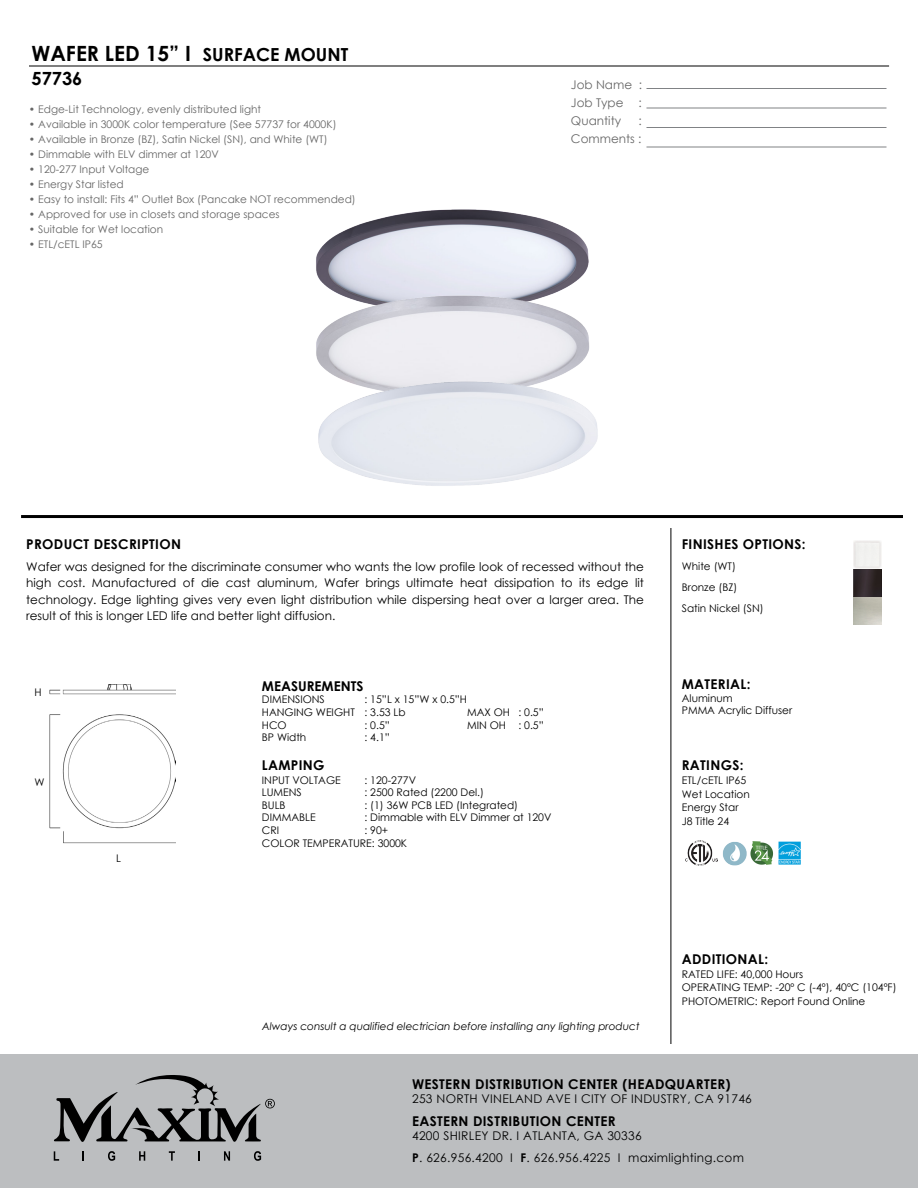
<style>
.page{position:relative;width:918px;height:1188px;background:#fff}
.page>*{position:absolute;margin:0;border:0;box-sizing:border-box;transform-origin:0 0}
.t1{font:700 21px "Century Gothic";color:#000}
.t2{font:700 18.15px "Century Gothic";color:#000}
.t3{font:700 13.5px "Century Gothic";letter-spacing:.025em;color:#000}
.t4{font:700 13.5px "Century Gothic";color:#000}
.t5{font:12px/16.5px "Century Gothic";letter-spacing:.025em;color:#000}
.t6{font:12px/18px "Century Gothic";color:#666;text-align:justify}
.t7{font:10.5px/13.5px "Century Gothic";color:#000}
.t8{font:10.5px "Century Gothic";color:#666}
.t9{font:italic 10.5px "Century Gothic";color:#000}
.s1{font-size:18px}
.s2{font-weight:700}
</style>
<div class="page">
<img style="left:316px;top:209px;width:273px;height:52px">
<hr style="left:29px;top:66px;width:860px;height:1px;background:#000">
<img style="left:316px;top:261px;width:274px;height:93px">
<img style="left:316px;top:354px;width:282px;height:132px">
<div style="left:0;top:1054px;width:918px;height:134px;background:#bcbec0"></div>
<svg style="left:54px;top:1151px;width:5px;height:10px"></svg>
<svg style="left:108px;top:1151px;width:7px;height:10px"></svg>
<svg style="left:139px;top:1151px;width:6px;height:10px"></svg>
<svg style="left:169px;top:1151px;width:6px;height:10px"></svg>
<svg style="left:198px;top:1151px;width:2px;height:10px"></svg>
<svg style="left:224px;top:1151px;width:6px;height:10px"></svg>
<svg style="left:254px;top:1151px;width:7px;height:10px"></svg>
<svg style="left:54px;top:1075px;width:221px;height:67px"></svg>
<hr style="left:21px;top:515px;width:882px;height:3px;background:#000">
<hr style="left:671px;top:528px;width:1px;height:516px;background:#000">
<img style="left:49px;top:685px;width:127px;height:158px">
<hr style="left:647px;top:88px;width:240px;height:1px;background:#808285">
<hr style="left:647px;top:108px;width:240px;height:1px;background:#808285">
<hr style="left:647px;top:127px;width:240px;height:1px;background:#808285">
<hr style="left:647px;top:147px;width:240px;height:1px;background:#808285">
<img style="left:686px;top:841px;width:31px;height:24px">
<img style="left:779px;top:841px;width:22px;height:23px">
<img style="left:723px;top:842px;width:24px;height:24px">
<img style="left:853px;top:541px;width:28px;height:83px">
<img style="left:750px;top:841px;width:23px;height:24px">
<h1 class="t1" style="left:32px;top:38px;width:318px">WAFER LED 15” I <span class="s1">SURFACE MOUNT</span></h1>
<h2 class="t2" style="left:32px;top:65px;width:52px">57736</h2>
<p class="t8" style="left:29px;top:102px;width:234px">• Edge-Lit Technology, evenly distributed light</p>
<p class="t8" style="left:29px;top:117px;width:309px">• Available in 3000K color temperature (See 57737 for 4000K)</p>
<p class="t8" style="left:29px;top:132px;width:300px">• Available in Bronze (BZ), Satin Nickel (SN), and White (WT)</p>
<p class="t8" style="left:29px;top:147px;width:191px">• Dimmable with ELV dimmer at 120V</p>
<p class="t8" style="left:29px;top:162px;width:122px">• 120-277 Input Voltage</p>
<p class="t8" style="left:29px;top:177px;width:96px">• Energy Star listed</p>
<p class="t8" style="left:29px;top:192px;width:328px">• Easy to install: Fits 4” Outlet Box (Pancake NOT recommended)</p>
<p class="t8" style="left:29px;top:207px;width:252px">• Approved for use in closets and storage spaces</p>
<p class="t8" style="left:29px;top:222px;width:136px">• Suitable for Wet location</p>
<p class="t8" style="left:29px;top:237px;width:75px">• ETL/cETL IP65</p>
<p class="t6" style="left:571px;top:75px;width:73px">Job Name :<br>Job Type :<br>Quantity</p>
<p class="t6" style="left:571px;top:111px;width:72px;text-align:right">:<br>Comments :</p>
<p class="t3" style="left:26px;top:534px;width:156px">PRODUCT DESCRIPTION</p>
<p class="t5" style="left:26px;top:558px;width:619px;text-align:justify">Wafer was designed for the discriminate consumer who wants the low profile look of recessed without the high cost. Manufactured of die cast aluminum, Wafer brings ultimate heat dissipation to its edge lit technology. Edge lighting gives very even light distribution while dispersing heat over a larger area. The result of this is longer LED life and better light diffusion.</p>
<p class="t7" style="left:35px;top:686px;width:9px">H</p>
<p class="t7" style="left:35px;top:775px;width:12px">W</p>
<p class="t7" style="left:116px;top:851px;width:6px">L</p>
<p class="t4" style="left:262px;top:676px;width:103px">MEASUREMENTS</p>
<p class="t7" style="left:262px;top:693px;width:64px">DIMENSIONS</p>
<p class="t7" style="left:262px;top:693px;width:207px;line-height:12.6px;text-indent:103px">: 15”L x 15”W x 0.5”H<br>HANGING WEIGHT : 3.53 Lb</p>
<p class="t7" style="left:467px;top:705px;width:78px">MAX OH : 0.5”</p>
<p class="t7" style="left:262px;top:718px;width:26px">HCO</p>
<p class="t7" style="left:364px;top:718px;width:27px">: 0.5”</p>
<p class="t7" style="left:467px;top:718px;width:78px">MIN OH : 0.5”</p>
<p class="t7" style="left:262px;top:730px;width:46px">BP Width</p>
<p class="t7" style="left:364px;top:730px;width:27px">: 4.1”</p>
<p class="t3" style="left:262px;top:755px;width:64px">LAMPING</p>
<p class="t7" style="left:262px;top:773px;width:80px">INPUT VOLTAGE</p>
<p class="t7" style="left:364px;top:773px;width:53px">: 120-277V</p>
<p class="t7" style="left:262px;top:785px;width:42px">LUMENS</p>
<p class="t7" style="left:364px;top:785px;width:121px">: 2500 Rated (2200 Del.)</p>
<p class="t7" style="left:262px;top:798px;width:25px">BULB</p>
<p class="t7" style="left:364px;top:798px;width:155px">: (1) 36W PCB LED (Integrated)</p>
<p class="t7" style="left:262px;top:811px;width:55px">DIMMABLE</p>
<p class="t7" style="left:364px;top:811px;width:189px">: Dimmable with ELV Dimmer at 120V</p>
<p class="t7" style="left:262px;top:823px;width:19px">CRI</p>
<p class="t7" style="left:262px;top:824px;width:147px;line-height:12.6px;text-indent:103px">: 90+<br>COLOR TEMPERATURE: 3000K</p>
<p class="t9" style="left:262px;top:1019px;width:379px">Always consult a qualified electrician before installing any lighting product</p>
<p class="t3" style="left:682px;top:534px;width:125px">FINISHES OPTIONS:</p>
<p class="t7" style="left:682px;top:556px;width:83px;line-height:21px">White (WT)<br>Bronze (BZ)<br>Satin Nickel (SN)</p>
<p class="t3" style="left:682px;top:674px;width:70px">MATERIAL:</p>
<p class="t7" style="left:682px;top:691px;width:112px;line-height:12.6px">Aluminum<br>PMMA Acrylic Diffuser</p>
<p class="t3" style="left:682px;top:755px;width:63px">RATINGS:</p>
<p class="t7" style="left:682px;top:774px;width:70px">ETL/cETL IP65<br>Wet Location<br>Energy Star<br>J8 Title 24</p>
<p class="t3" style="left:682px;top:949px;width:88px">ADDITIONAL:</p>
<p class="t7" style="left:682px;top:967px;width:216px">RATED LIFE: 40,000 Hours<br>OPERATING TEMP: -20º C (-4º), 40ºC (104ºF)<br>PHOTOMETRIC: Report Found Online</p>
<p class="t3" style="left:412px;top:1073px;width:320px">WESTERN DISTRIBUTION CENTER (HEADQUARTER)</p>
<p class="t5" style="left:412px;top:1090px;width:341px">253 NORTH VINELAND AVE I CITY OF INDUSTRY, CA 91746</p>
<p class="t3" style="left:412px;top:1111px;width:205px">EASTERN DISTRIBUTION CENTER</p>
<p class="t5" style="left:412px;top:1125px;width:333px;line-height:21.5px">4200 SHIRLEY DR. I ATLANTA, GA 30336<br><span class="s2">P</span>. 626.956.4200 I <span class="s2">F</span>. 626.956.4225 I maximlighting.com</p>
</div>
